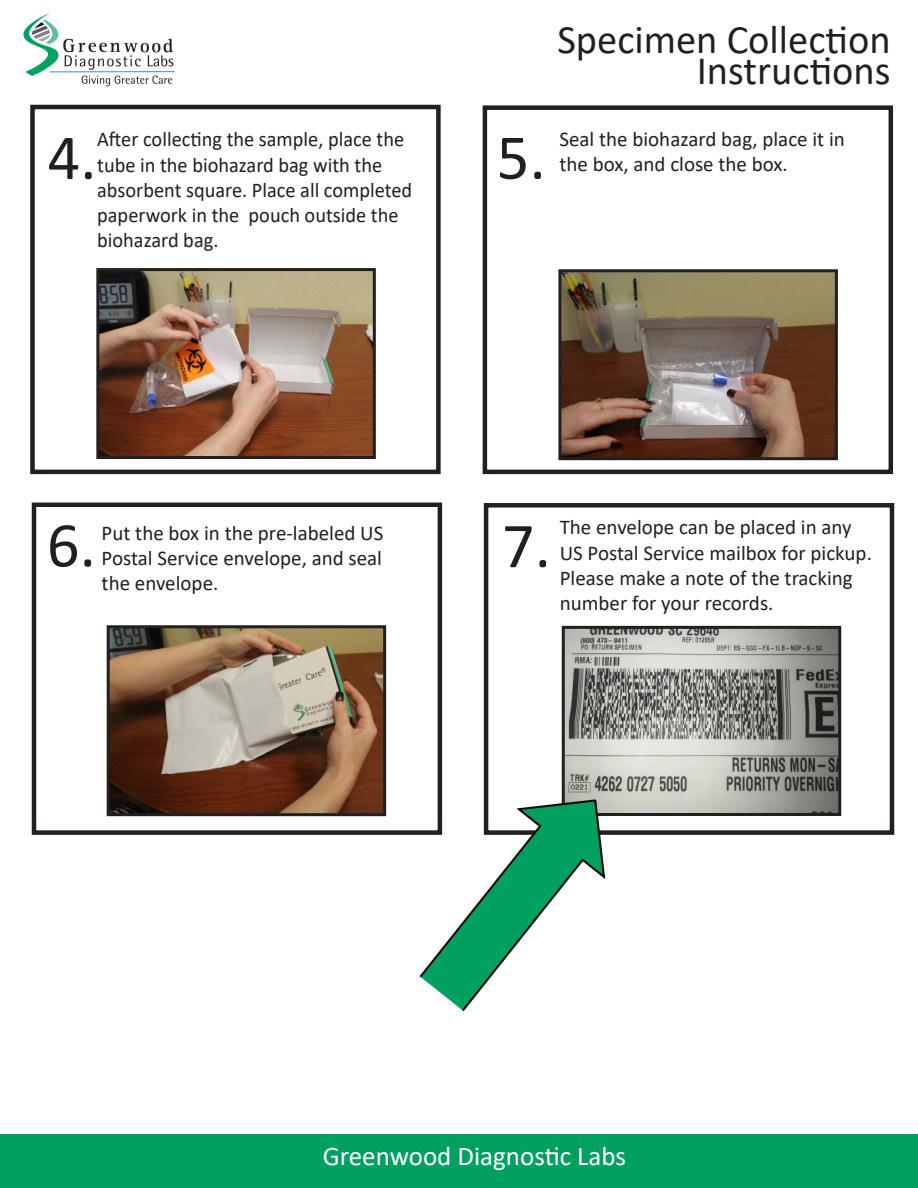
<style>
.page{position:relative;width:918px;height:1188px;background:#fff}
.page>*{position:absolute;margin:0;border:0;box-sizing:border-box;transform-origin:0 0}
.t1{font:64.5px "Calibri";color:#231f20}
.t2{font:40.5px "Calibri";color:#231f20}
.t3{font:27px "Calibri";color:#fff}
.t4{font:21px/25.2px "Calibri";color:#231f20}
</style>
<div class="page">
<div style="left:483px;top:105px;width:410px;height:369px;border:4px solid #231f20"></div>
<div style="left:30px;top:105px;width:411px;height:369px;border:4px solid #231f20"></div>
<img style="left:100px;top:272px;width:272px;height:183px">
<div style="left:96px;top:268px;width:280px;height:191px;border:3px solid #231f20"></div>
<div style="left:32px;top:502px;width:410px;height:333px;border:4px solid #231f20"></div>
<img style="left:111px;top:629px;width:271px;height:183px">
<div style="left:107px;top:625px;width:279px;height:191px;border:3px solid #231f20"></div>
<div style="left:0;top:1134px;width:918px;height:54px;background:#00a160"></div>
<img style="left:23px;top:13px;width:152px;height:74px">
<img style="left:562px;top:273px;width:272px;height:183px">
<div style="left:558px;top:269px;width:280px;height:191px;border:3px solid #231f20"></div>
<div style="left:484px;top:503px;width:410px;height:332px;border:4px solid #231f20"></div>
<img style="left:566px;top:630px;width:271px;height:182px">
<div style="left:562px;top:626px;width:279px;height:190px;border:3px solid #231f20"></div>
<svg style="left:397px;top:765px;width:244px;height:247px"></svg>
<p class="t1" style="left:48px;top:113px;width:50px">4.</p>
<p class="t4" style="left:97px;top:126px;width:309px">After collecting the sample, place the tube in the biohazard bag with the</p>
<p class="t4" style="left:97px;top:177px;width:317px">absorbent square. Place all completed paperwork in the pouch outside the biohazard bag.</p>
<p class="t2" style="left:557px;top:11px;width:335px">Specimen Collection</p>
<p class="t2" style="left:697px;top:42px;width:195px">Instructions</p>
<p class="t1" style="left:497px;top:113px;width:50px">5.</p>
<p class="t4" style="left:559px;top:126px;width:287px">Seal the biohazard bag, place it in the box, and close the box.</p>
<p class="t1" style="left:47px;top:500px;width:50px">6.</p>
<p class="t4" style="left:102px;top:520px;width:283px">Put the box in the pre-labeled US<br>Postal Service envelope, and seal</p>
<p class="t4" style="left:102px;top:570px;width:118px">the envelope.</p>
<p class="t1" style="left:502px;top:501px;width:50px">7.</p>
<p class="t4" style="left:560px;top:514px;width:314px">The envelope can be placed in any<br>US Postal Service mailbox for pickup.<br>Please make a note of the tracking number for your records.</p>
<p class="t3" style="left:323px;top:1138px;width:305px">Greenwood Diagnostic Labs</p>
</div>
